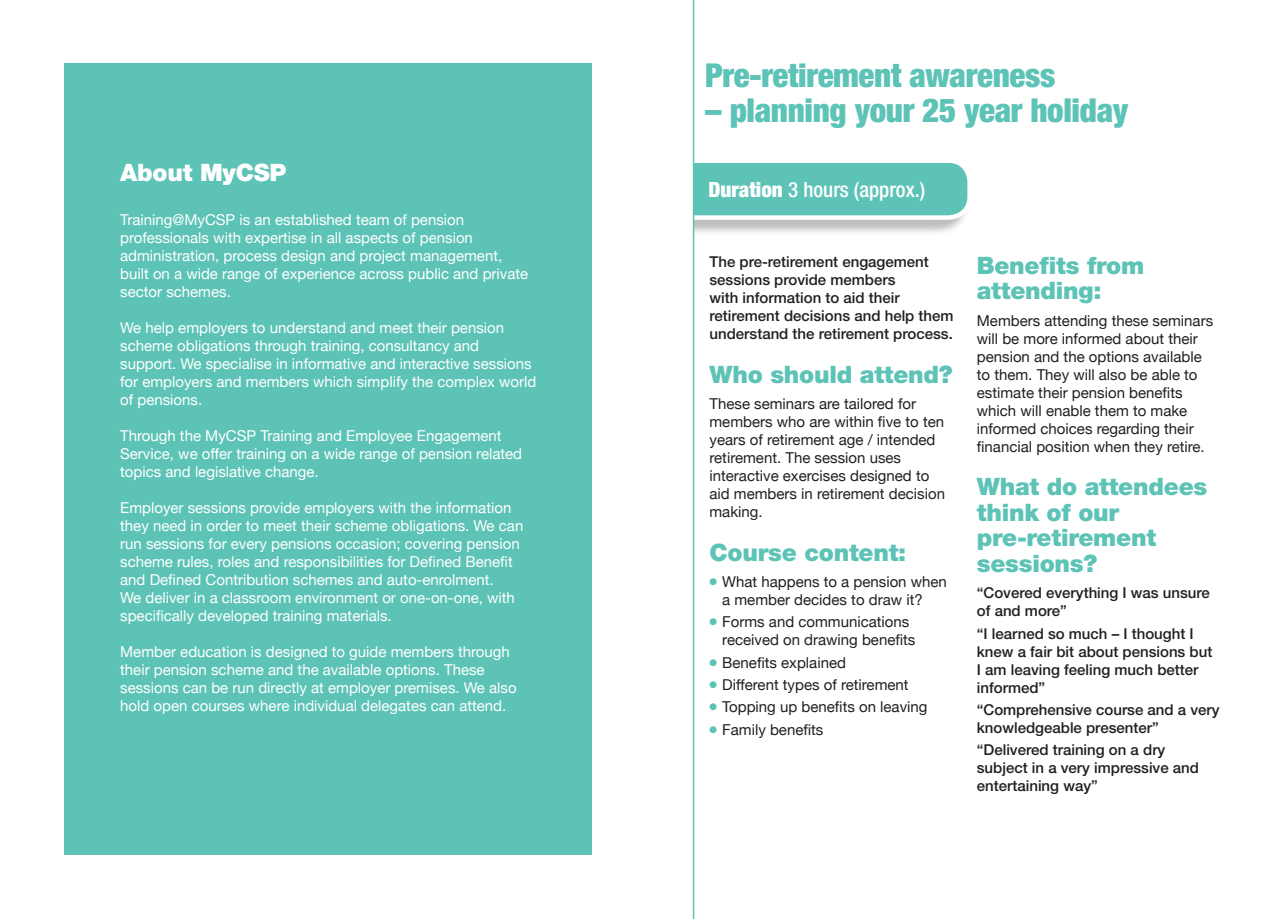
<style>
.page{position:relative;width:1285px;height:919px;background:#fff}
.page>*{position:absolute;margin:0;border:0;box-sizing:border-box;transform-origin:0 0}
.t1{font:900 condensed 33px "Helvetica Neue";letter-spacing:-.01em;color:#5cc3b6}
.t2{font:900 24px/25.5px "Helvetica Neue";letter-spacing:-.01em;color:#5cc3b6}
.t3{font:900 24px "Helvetica Neue";letter-spacing:-.01em;color:#fff}
.t4{font:500 condensed 21px "Helvetica Neue";color:#fff}
.t5{font:15px/18px "Helvetica Neue";color:#fff}
.t6{font:15px/18px "Helvetica Neue";color:#231f20}
.t7{font:500 15px/18px "Helvetica Neue";color:#231f20}
.s1{font-weight:900}
</style>
<div class="page">
<div style="left:64px;top:64px;width:527px;height:791px;background:#5cc3b6"></div>
<div style="left:668px;top:161px;width:302px;height:75px;background:#231f20;opacity:.3"></div>
<svg style="left:694px;top:156px;width:276px;height:66px"></svg>
<div style="left:653px;top:146px;width:40px;height:97px;background:#fff"></div>
<hr style="left:692px;top:0;width:2px;height:918px;background:#5cc3b6">
<h2 class="t3" style="left:120px;top:158px;width:168px">About MyCSP</h2>
<p class="t5" style="left:120px;top:211px;width:409px">Training@MyCSP is an established team of pension professionals with expertise in all aspects of pension administration, process design and project management, built on a wide range of experience across public and private sector schemes.</p>
<p class="t5" style="left:120px;top:319px;width:417px">We help employers to understand and meet their pension scheme obligations through training, consultancy and support. We specialise in informative and interactive sessions for employers and members which simplify the complex world of pensions.</p>
<p class="t5" style="left:120px;top:427px;width:403px">Through the MyCSP Training and Employee Engagement<br>Service, we offer training on a wide range of pension related topics and legislative change.</p>
<p class="t5" style="left:120px;top:499px;width:404px">Employer sessions provide employers with the information they need in order to meet their scheme obligations. We can run sessions for every pensions occasion; covering pension scheme rules, roles and responsibilities for Defined Benefit and Defined Contribution schemes and auto-enrolment.<br>We deliver in a classroom environment or one-on-one, with specifically developed training materials.</p>
<p class="t5" style="left:120px;top:643px;width:398px">Member education is designed to guide members through their pension scheme and the available options. These sessions can be run directly at employer premises. We also hold open courses where individual delegates can attend.</p>
<h1 class="t1" style="left:705px;top:55px;width:351px">Pre-retirement awareness</h1>
<h1 class="t1" style="left:705px;top:90px;width:424px">– planning your 25 year holiday</h1>
<h3 class="t4" style="left:708px;top:177px;width:218px"><span class="s1">Duration</span> 3 hours (approx.)</h3>
<p class="t7" style="left:709px;top:252px;width:245px">The pre-retirement engagement sessions provide members<br>with information to aid their retirement decisions and help them understand the retirement process.</p>
<h2 class="t2" style="left:709px;top:361px;width:245px">Who should attend?</h2>
<p class="t6" style="left:709px;top:395px;width:237px">These seminars are tailored for members who are within five to ten years of retirement age / intended retirement. The session uses interactive exercises designed to aid members in retirement decision making.</p>
<h2 class="t2" style="left:709px;top:539px;width:198px">Course content:</h2>
<p class="t6" style="left:722px;top:573px;width:226px;text-indent:-13px"><sup>●</sup> What happens to a pension when a member decides to draw it?</p>
<p class="t6" style="left:722px;top:614px;width:195px;text-indent:-13px"><sup>●</sup> Forms and communications received on drawing benefits</p>
<p class="t6" style="left:709px;top:654px;width:138px"><sup>●</sup> Benefits explained</p>
<p class="t6" style="left:709px;top:676px;width:200px"><sup>●</sup> Different types of retirement</p>
<p class="t6" style="left:709px;top:698px;width:219px"><sup>●</sup> Topping up benefits on leaving</p>
<p class="t6" style="left:709px;top:721px;width:115px"><sup>●</sup> Family benefits</p>
<h2 class="t2" style="left:976px;top:252px;width:169px">Benefits from attending:</h2>
<p class="t6" style="left:976px;top:312px;width:238px">Members attending these seminars will be more informed about their pension and the options available to them. They will also be able to estimate their pension benefits which will enable them to make informed choices regarding their financial position when they retire.</p>
<h2 class="t2" style="left:976px;top:474px;width:232px">What do attendees think of our pre-retirement sessions?</h2>
<p class="t7" style="left:976px;top:584px;width:234px">“Covered everything I was unsure of and more”</p>
<p class="t7" style="left:976px;top:624px;width:237px">“I learned so much – I thought I knew a fair bit about pensions but<br>I am leaving feeling much better informed”</p>
<p class="t7" style="left:976px;top:700px;width:244px">“Comprehensive course and a very knowledgeable presenter”</p>
<p class="t7" style="left:976px;top:740px;width:224px">“Delivered training on a dry subject in a very impressive and entertaining way”</p>
</div>
